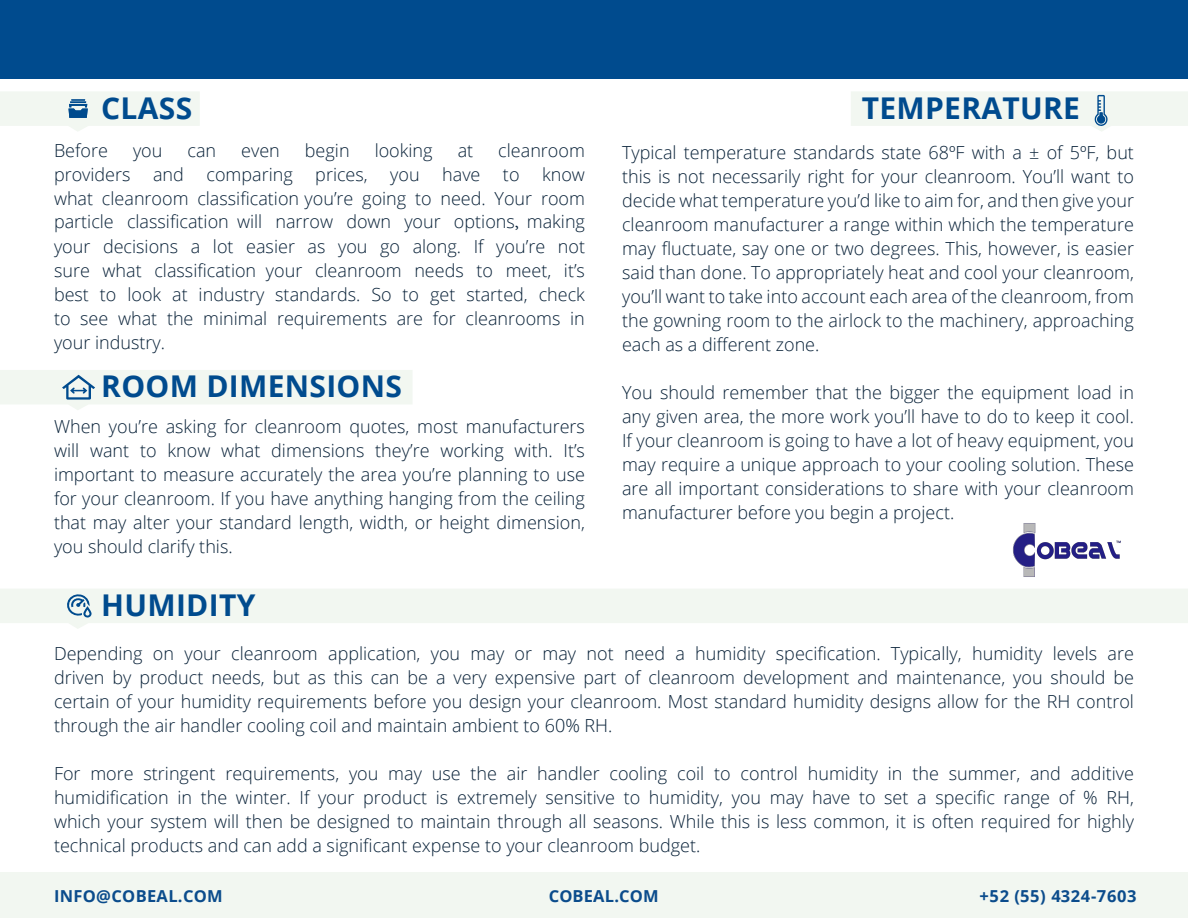
<style>
.page{position:relative;width:1188px;height:918px;background:#fff}
.page>*{position:absolute;margin:0;border:0;box-sizing:border-box;transform-origin:0 0}
.t1{font:700 30px "Open Sans";letter-spacing:.01em;color:#004b8e}
.t2{font:300 18px/24px "Open Sans";color:#082138;text-align:justify}
.t3{font:700 16.5px "Open Sans";letter-spacing:.02em;color:#0b4c8c}
.t4{font:700 16.5px "Open Sans";letter-spacing:.04em;color:#0b4c8c}
.s1{font-family:"Minion Pro";font-weight:400}
.s2{font-style:inherit}
</style>
<div class="page">
<svg style="left:0;top:589px;width:1188px;height:40px;fill:#f2f7f1"></svg>
<svg style="left:0;top:92px;width:200px;height:39px"></svg>
<svg style="left:0;top:370px;width:412px;height:40px"></svg>
<svg style="left:66px;top:593px;width:26px;height:25px"></svg>
<svg style="left:851px;top:92px;width:337px;height:39px"></svg>
<div style="left:0;top:873px;width:1188px;height:45px;background:#f2f7f1"></div>
<div style="left:0;top:0;width:1188px;height:79px;background:#004b8e"></div>
<img style="left:1013px;top:523px;width:108px;height:54px">
<p class="t1" style="left:101px;top:87px;width:93px">CLASS</p>
<p class="t1" style="left:862px;top:87px;width:220px">TEMPERATURE</p>
<p class="t2" style="left:54px;top:138px;width:55px">Before</p>
<p class="t2" style="left:133px;top:138px;width:31px">you</p>
<p class="t2" style="left:188px;top:138px;width:30px">can</p>
<p class="t2" style="left:241px;top:138px;width:40px">even</p>
<p class="t2" style="left:305px;top:138px;width:46px">begin</p>
<p class="t2" style="left:375px;top:138px;width:59px">looking</p>
<p class="t2" style="left:458px;top:138px;width:17px">at</p>
<p class="t2" style="left:498px;top:138px;width:88px">cleanroom</p>
<p class="t2" style="left:54px;top:162px;width:78px">providers</p>
<p class="t2" style="left:153px;top:162px;width:141px">and comparing</p>
<p class="t2" style="left:315px;top:162px;width:54px">prices,</p>
<p class="t2" style="left:390px;top:162px;width:131px">you have to</p>
<p class="t2" style="left:54px;top:162px;width:533px;text-indent:488px">know what cleanroom classification you’re going to need. Your room particle classification will narrow down your options<span class="s1">,</span> making your decisions a lot easier as you go along. If you’re not sure what classification your cleanroom needs to meet, it’s best to look at industry standards. So to get started, check to see what the minimal requirements are for cleanrooms in your industry.</p>
<p class="t1" style="left:101px;top:365px;width:302px">ROOM DIMENSIONS</p>
<p class="t2" style="left:54px;top:414px;width:533px">When you’re asking for cleanroom quotes, most manufacturers will want to know what dimensions they’re working with. It’s important to measure accurately the area you’re planning to use for your cleanroom. If you have anything hanging from the ceiling that may alter your standard length, width, or height dimension, you should clarify this.</p>
<p class="t1" style="left:101px;top:584px;width:156px">HUMIDITY</p>
<p class="t2" style="left:622px;top:140px;width:513px">Typical temperature standards state 68ºF with a ± of 5ºF, but this is not necessarily right for your cleanroom. You’ll want to decide what temperature you’d like to aim for, and then give your cleanroom manufacturer a range within which the temperature may fluctuate, say one or two degrees. This, however, is easier said than done. To appropriately heat and cool your cleanroom, you’ll want to take into account each area of the cleanroom, from the gowning room to the airlock to the machinery, approaching each as a different zone.</p>
<p class="t2" style="left:622px;top:380px;width:513px">You should remember that the bigger the equipment load in any given area, the more work you’ll have to do to keep it cool.<br>If your cleanroom is going to have a lot of heavy equipment, you may require a unique approach to your cooling solution. These are all important considerations to share with your cleanroom manufacturer before you begin a project.</p>
<p class="t2" style="left:54px;top:641px;width:1082px">Depending on your cleanroom application, you may or may not need a humidity specification. Typically, humidity levels are driven by product needs, but as this can be a very expensive part of cleanroom development and maintenance, you should be certain of your humidity requirements before you design your cleanroom. Most standard humidity designs allow for the RH control through the air handler cooling coil and maintain ambient to 60% RH.</p>
<p class="t2" style="left:54px;top:761px;width:1082px">For more stringent requirements, you may use the air handler cooling coil to control humidity in the summer, and additive humidification in the winter. If your product is extremely sensitive to humidity, you may have to set a specific range of % RH, which your system will then be designed to maintain through all seasons. While this is less common, it is often required for highly technical products and can add a significant expense to your cleanroom budget.</p>
<p class="t3" style="left:54px;top:885px;width:170px"><span class="s2">INFO@</span>COBEAL.COM</p>
<p class="t3" style="left:549px;top:884px;width:112px">COBEAL.COM</p>
<p class="t4" style="left:980px;top:884px;width:158px">+52 (55) 4324-7603</p>
</div>
